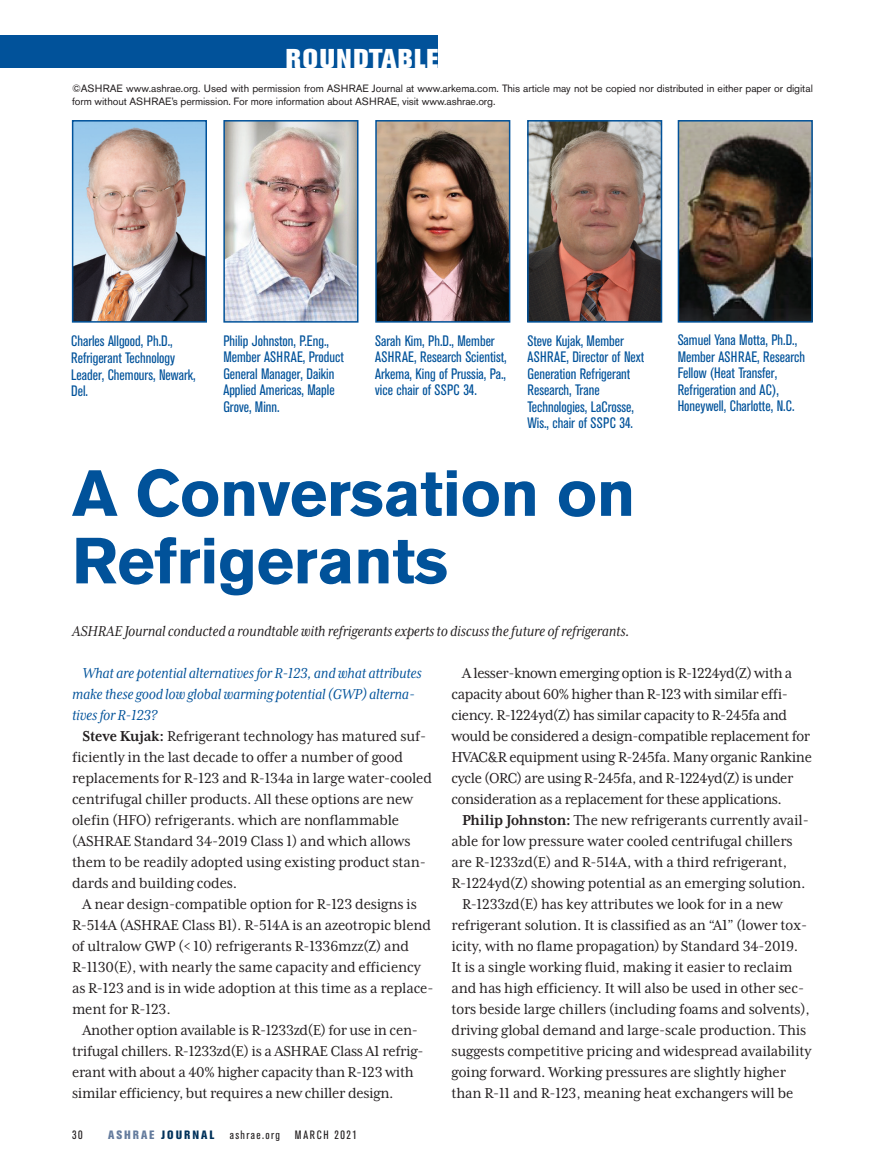
<style>
.page{position:relative;width:885px;height:1175px;background:#fff}
.page>*{position:absolute;margin:0;border:0;box-sizing:border-box;transform-origin:0 0}
.Feature_Title{font:700 64.5px/67.5px "Akzidenz Grotesk BE";letter-spacing:-.01em;color:#01529a}
.t1{font:800 27px "Akzidenz Grotesk BE";letter-spacing:.06em;color:#fff}
.Text_Indent{font:16.5px/21px "Mrs Eaves XL Serif Nar OT";letter-spacing:-.01em;color:#231f20}
.text_indent{font:16.5px/21px "Mrs Eaves XL Serif Nar OT";letter-spacing:-.01em;color:#231f20}
.text_indent-2{font:italic 16.5px/21px "Mrs Eaves XL Serif Nar OT";letter-spacing:-.01em;color:#01529a}
.Text_Indent-2{font:italic 16.5px "Mrs Eaves XL Serif Nar OT";letter-spacing:-.01em;color:#231f20}
.caption_blue{font:condensed 15px/16.5px "Akzidenz Grotesk BE";color:#01529a}
.t2{font:condensed 12px "Akzidenz Grotesk BE";letter-spacing:.125em;color:#231f20}
.t3{font:800 condensed 12px "Akzidenz Grotesk BE";letter-spacing:.165em;color:#00315a}
.t4{font:10.5px/12.6px "Akzidenz Grotesk BE";letter-spacing:-.005em;color:#231f20}
.s1{font-weight:700}
.s2{color:#647b9d}
</style>
<div class="page">
<img style="left:530px;top:123px;width:129px;height:196px">
<div style="left:527px;top:120px;width:135px;height:202px;border:2px solid #01529a"></div>
<img style="left:378px;top:123px;width:129px;height:196px">
<div style="left:375px;top:120px;width:135px;height:202px;border:2px solid #01529a"></div>
<img style="left:75px;top:123px;width:129px;height:196px">
<div style="left:72px;top:120px;width:135px;height:202px;border:2px solid #01529a"></div>
<img style="left:226px;top:123px;width:129px;height:196px">
<div style="left:223px;top:120px;width:135px;height:202px;border:2px solid #01529a"></div>
<img style="left:680px;top:123px;width:129px;height:196px">
<div style="left:677px;top:120px;width:135px;height:202px;border:2px solid #01529a"></div>
<div style="left:0;top:35px;width:438px;height:33px;background:#01529a"></div>
<h2 class="t1" style="left:286px;top:42px;width:154px">ROUNDTABLE</h2>
<p class="t4" style="left:72px;top:82px;width:742px">©ASHRAE www.ashrae.org. Used with permission from ASHRAE Journal at www.arkema.com. This article may not be copied nor distributed in either paper or digital form without ASHRAE’s permission. For more information about ASHRAE, visit www.ashrae.org.</p>
<p class="caption_blue" style="left:71px;top:333px;width:126px">Charles Allgood, Ph.D.,<br>Refrigerant Technology<br>Leader, Chemours, Newark,<br>Del.</p>
<p class="caption_blue" style="left:223px;top:332px;width:122px">Philip Johnston, P.Eng.,<br>Member ASHRAE, Product<br>General Manager, Daikin<br>Applied Americas, Maple<br>Grove, Minn.</p>
<p class="caption_blue" style="left:375px;top:332px;width:133px">Sarah Kim, Ph.D., Member<br>ASHRAE, Research Scientist,<br>Arkema, King of Prussia, Pa., vice chair of SSPC 34.</p>
<p class="caption_blue" style="left:527px;top:332px;width:118px">Steve Kujak, Member<br>ASHRAE, Director of Next<br>Generation Refrigerant<br>Research, Trane<br>Technologies, LaCrosse,<br>Wis., chair of SSPC 34.</p>
<p class="caption_blue" style="left:677px;top:332px;width:129px">Samuel Yana Motta, Ph.D.,<br>Member ASHRAE, Research<br>Fellow (Heat Transfer,<br>Refrigeration and AC),<br>Honeywell, Charlotte, N.C.</p>
<p class="Feature_Title" style="left:72px;top:459px;width:565px">A Conversation on<br>Refrigerants</p>
<p class="Text_Indent-2" style="left:72px;top:622px;width:559px">ASHRAE Journal conducted a roundtable with refrigerants experts to discuss the future of refrigerants.</p>
<p class="text_indent-2" style="left:72px;top:662px;width:351px;text-indent:10px">What are potential alternatives for R-123, and what attributes make these good low global warming potential (GWP) alterna&shy;tives for R-123?</p>
<p class="text_indent" style="left:72px;top:725px;width:361px;text-indent:10px"><span class="s1">Steve Kujak:</span> Refrigerant technology has matured suf&shy;ficiently in the last decade to offer a number of good replacements for R-123 and R-134a in large water-cooled centrifugal chiller products. All these options are new olefin (HFO) refrigerants. which are nonflammable (ASHRAE Standard 34-2019 Class 1) and which allows them to be readily adopted using existing product stan&shy;dards and building codes.</p>
<p class="Text_Indent" style="left:72px;top:893px;width:363px;text-indent:10px">A near design-compatible option for R-123 designs is R-514A (ASHRAE Class B1). R-514A is an azeotropic blend of ultralow GWP (&lt; 10) refrigerants R-1336mzz(Z) and R-1130(E), with nearly the same capacity and efficiency as R-123 and is in wide adoption at this time as a replace&shy;ment for R-123.</p>
<p class="Text_Indent" style="left:72px;top:1019px;width:353px;text-indent:10px">Another option available is R-1233zd(E) for use in cen&shy;trifugal chillers. R-1233zd(E) is a ASHRAE Class A1 refrig&shy;erant with about a 40% higher capacity than R-123 with similar efficiency, but requires a new chiller design.</p>
<p class="Text_Indent" style="left:451px;top:662px;width:362px;text-indent:10px">A lesser-known emerging option is R-1224yd(Z) with a capacity about 60% higher than R-123 with similar effi&shy;ciency. R-1224yd(Z) has similar capacity to R-245fa and would be considered a design-compatible replacement for HVAC&amp;R equipment using R-245fa. Many organic Rankine cycle (ORC) are using R-245fa, and R-1224yd(Z) is under consideration as a replacement for these applications.</p>
<p class="text_indent" style="left:451px;top:809px;width:359px;text-indent:10px"><span class="s1">Philip Johnston:</span> The new refrigerants currently avail&shy;able for low pressure water cooled centrifugal chillers are R-1233zd(E) and R-514A, with a third refrigerant, R-1224yd(Z) showing potential as an emerging solution.</p>
<p class="Text_Indent" style="left:451px;top:893px;width:361px;text-indent:10px">R-1233zd(E) has key attributes we look for in a new refrigerant solution. It is classified as an “A1” (lower tox&shy;icity, with no flame propagation) by Standard 34-2019.<br>It is a single working fluid, making it easier to reclaim and has high efficiency. It will also be used in other sec&shy;tors beside large chillers (including foams and solvents), driving global demand and large-scale production. This suggests competitive pricing and widespread availability going forward. Working pressures are slightly higher than R-11 and R-123, meaning heat exchangers will be</p>
<p class="t2" style="left:72px;top:1128px;width:12px">30</p>
<p class="t3" style="left:108px;top:1127px;width:108px"><span class="s2">ASHRAE</span> JOURNAL</p>
<p class="t2" style="left:230px;top:1128px;width:129px">ashrae.org MARCH 2021</p>
</div>
